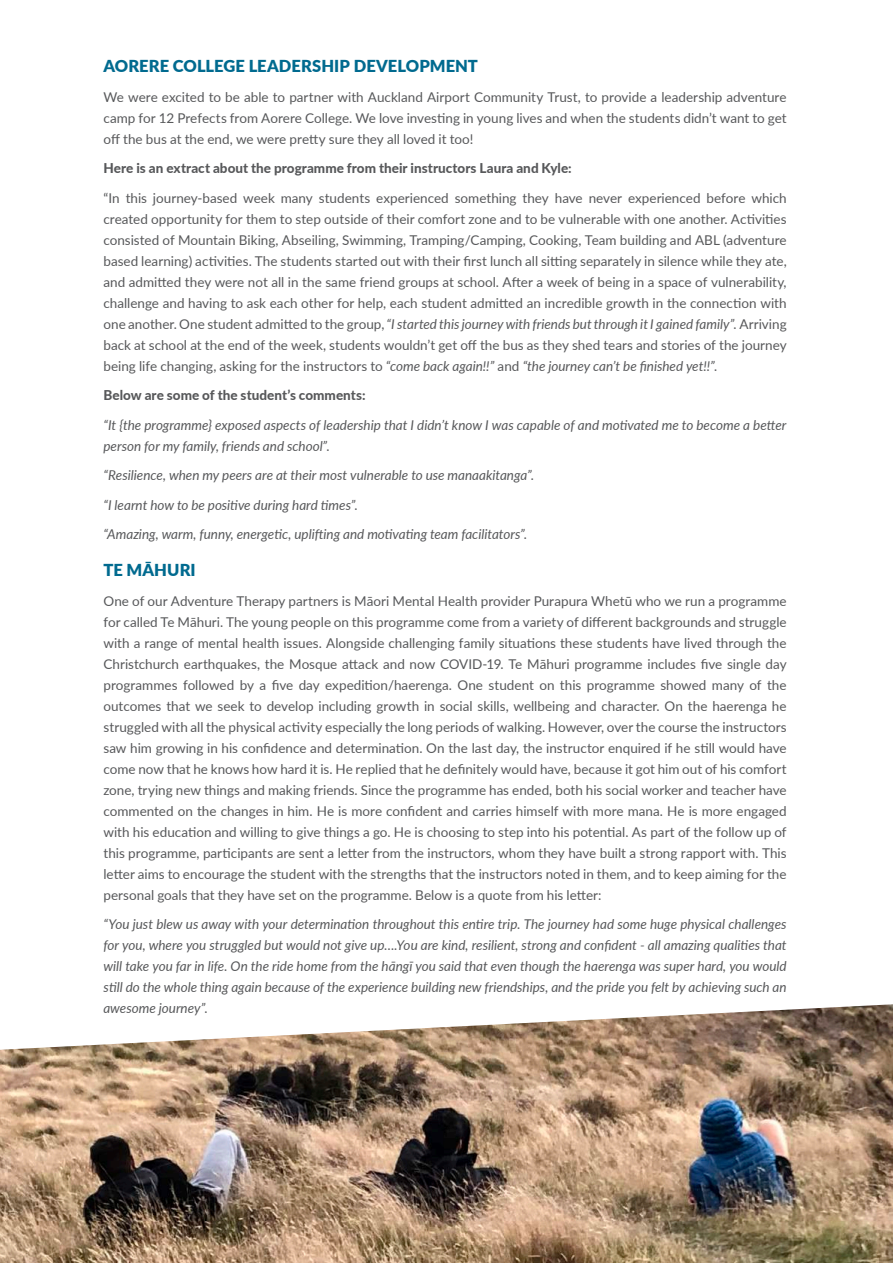
<style>
.page{position:relative;width:893px;height:1263px;background:#fff}
.page>*{position:absolute;margin:0;border:0;box-sizing:border-box;transform-origin:0 0}
.t1{font:900 16.5px "Lato";letter-spacing:.005em;color:#006a8f}
.t2{font:13.5px/21px "Lato";color:#57585a;text-align:justify}
.t3{font:italic 13.5px/21px "Lato";color:#57585a}
.t4{font:800 13.5px "Lato";color:#57585a}
.s1{font-style:italic}
</style>
<div class="page">
<img style="left:0;top:1004px;width:893px;height:259px">
<p class="t1" style="left:103px;top:54px;width:376px">AORERE COLLEGE LEADERSHIP DEVELOPMENT</p>
<p class="t2" style="left:103px;top:86px;width:685px">We were excited to be able to partner with Auckland Airport Community Trust, to provide a leadership adventure camp for 12 Prefects from Aorere College. We love investing in young lives and when the students didn’t want to get off the bus at the end, we were pretty sure they all loved it too!</p>
<p class="t4" style="left:103px;top:158px;width:470px">Here is an extract about the programme from their instructors Laura and Kyle:</p>
<p class="t2" style="left:103px;top:187px;width:685px">“In this journey-based week many students experienced something they have never experienced before which created opportunity for them to step outside of their comfort zone and to be vulnerable with one another. Activities consisted of Mountain Biking, Abseiling, Swimming, Tramping/Camping, Cooking, Team building and ABL (adventure based learning) activities. The students started out with their first lunch all sitting separately in silence while they ate, and admitted they were not all in the same friend groups at school. After a week of being in a space of vulnerability, challenge and having to ask each other for help, each student admitted an incredible growth in the connection with one another. One student admitted to the group, <span class="s1">“I started this journey with friends but through it I gained family”.</span> Arriving back at school at the end of the week, students wouldn’t get off the bus as they shed tears and stories of the journey being life changing, asking for the instructors to <span class="s1">“come back again!!”</span> and <span class="s1">“the journey can’t be finished yet!!”.</span></p>
<p class="t4" style="left:103px;top:385px;width:264px">Below are some of the student’s comments:</p>
<p class="t3" style="left:103px;top:414px;width:685px">“It {the programme} exposed aspects of leadership that I didn’t know I was capable of and motivated me to become a better person for my family, friends and school”.</p>
<p class="t3" style="left:103px;top:460px;width:432px;line-height:29.5px">“Resilience, when my peers are at their most vulnerable to use manaakitanga”. “I learnt how to be positive during hard times”.<br>“Amazing, warm, funny, energetic, uplifting and motivating team facilitators”.</p>
<p class="t1" style="left:103px;top:558px;width:94px">TE MĀHURI</p>
<p class="t2" style="left:103px;top:590px;width:685px">One of our Adventure Therapy partners is Māori Mental Health provider Purapura Whetū who we run a programme for called Te Māhuri. The young people on this programme come from a variety of different backgrounds and struggle with a range of mental health issues. Alongside challenging family situations these students have lived through the Christchurch earthquakes, the Mosque attack and now COVID-19. Te Māhuri programme includes five single day programmes followed by a five day expedition/haerenga. One student on this programme showed many of the outcomes that we seek to develop including growth in social skills, wellbeing and character. On the haerenga he struggled with all the physical activity especially the long periods of walking. However, over the course the instructors saw him growing in his confidence and determination. On the last day, the instructor enquired if he still would have come now that he knows how hard it is. He replied that he definitely would have, because it got him out of his comfort zone, trying new things and making friends. Since the programme has ended, both his social worker and teacher have commented on the changes in him. He is more confident and carries himself with more mana. He is more engaged with his education and willing to give things a go. He is choosing to step into his potential. As part of the follow up of this programme, participants are sent a letter from the instructors, whom they have built a strong rapport with. This letter aims to encourage the student with the strengths that the instructors noted in them, and to keep aiming for the personal goals that they have set on the programme. Below is a quote from his letter:</p>
<p class="t3" style="left:103px;top:913px;width:685px;text-align:justify">“You just blew us away with your determination throughout this entire trip. The journey had some huge physical challenges for you, where you struggled but would not give up….You are kind, resilient, strong and confident - all amazing qualities that will take you far in life. On the ride home from the hāngī you said that even though the haerenga was super hard, you would still do the whole thing again because of the experience building new friendships, and the pride you felt by achieving such an awesome journey”.</p>
</div>
